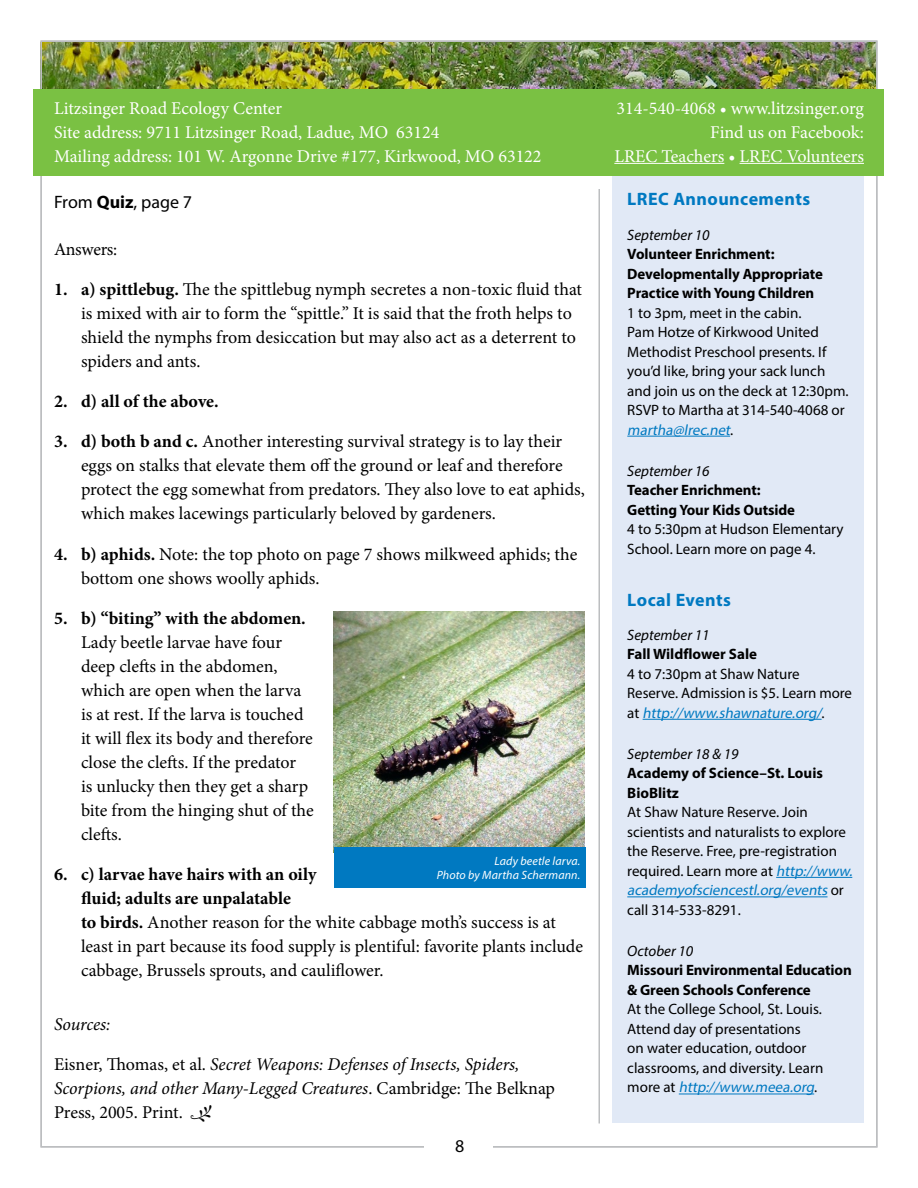
<style>
.page{position:relative;width:918px;height:1188px;background:#fff}
.page>*{position:absolute;margin:0;border:0;box-sizing:border-box;transform-origin:0 0}
.t1{font:18px/24px "Minion Pro";letter-spacing:-.005em;color:#000}
.t2{font:18px/24px "Minion Pro";color:#fff;text-align:right}
.t3{font:italic 18px/24px "Minion Pro";letter-spacing:-.005em;color:#000}
.t4{font:700 18px "Minion Pro";color:#000}
.t5{font:700 18px "Myriad Pro";letter-spacing:.025em;color:#0079c1}
.t6{font:18px "Myriad Pro";color:#000}
.t7{font:15px/19.5px "Myriad Pro";color:#000}
.t8{font:700 15px/19.5px "Myriad Pro";letter-spacing:-.005em;color:#000}
.t9{font:italic 15px "Myriad Pro";color:#000}
.t10{font:italic 12px/14.4px "Myriad Pro";letter-spacing:.01em;color:#fff;text-align:right}
.s1{font-weight:700}
.s2{font-style:normal}
.s3{font-family:"Kfon";font-style:normal}
.s4{font-style:italic;color:#0079c1}
</style>
<div class="page">
<img style="left:43px;top:43px;width:832px;height:46px">
<div style="left:612px;top:176px;width:252px;height:948px;background:#e1e9f6"></div>
<div style="left:34px;top:89px;width:850px;height:87px;background:#7ac143"></div>
<hr style="left:614px;top:163px;width:110px;height:1px;background:#fff">
<hr style="left:740px;top:163px;width:124px;height:1px;background:#fff">
<hr style="left:598px;top:189px;width:2px;height:935px;background:#bcbec0">
<hr style="left:643px;top:719px;width:179px;height:1px;background:#0079c1">
<hr style="left:776px;top:877px;width:76px;height:1px;background:#0079c1">
<hr style="left:627px;top:897px;width:201px;height:1px;background:#0079c1">
<hr style="left:679px;top:1094px;width:135px;height:1px;background:#0079c1">
<hr style="left:627px;top:436px;width:103px;height:1px;background:#0079c1">
<img style="left:333px;top:612px;width:252px;height:241px">
<div style="left:334px;top:848px;width:252px;height:40px;background:#0079c1"></div>
<p class="t2" style="left:54px;top:97px;width:489px;text-align:left">Litzsinger Road Ecology Center<br>Site address: 9711 Litzsinger Road, Ladue, MO 63124<br>Mailing address: 101 W. Argonne Drive #177, Kirkwood, MO 63122</p>
<p class="t6" style="left:54px;top:191px;width:140px">From <span class="s1">Quiz</span>, page 7</p>
<p class="t1" style="left:54px;top:237px;width:65px">Answers:</p>
<p class="t1" style="left:81px;top:277px;width:503px;text-indent:-27px"><span class="s1">1. a) spittlebug.</span> The the spittlebug nymph secretes a non-toxic fluid that is mixed with air to form the “spittle.” It is said that the froth helps to shield the nymphs from desiccation but may also act as a deterrent to spiders and ants.</p>
<p class="t4" style="left:54px;top:389px;width:166px">2. d) all of the above.</p>
<p class="t1" style="left:81px;top:430px;width:505px;text-indent:-27px"><span class="s1">3. d) both b and c.</span> Another interesting survival strategy is to lay their eggs on stalks that elevate them off the ground or leaf and therefore protect the egg somewhat from predators. They also love to eat aphids, which makes lacewings particularly beloved by gardeners.</p>
<p class="t1" style="left:81px;top:542px;width:498px;text-indent:-27px"><span class="s1">4. b) aphids.</span> Note: the top photo on page 7 shows milkweed aphids; the bottom one shows woolly aphids.</p>
<p class="t4" style="left:54px;top:605px;width:253px">5. b) “biting” with the abdomen.</p>
<p class="t1" style="left:81px;top:630px;width:234px">Lady beetle larvae have four deep clefts in the abdomen, which are open when the larva is at rest. If the larva is touched it will flex its body and therefore close the clefts. If the predator<br>is unlucky then they get a sharp bite from the hinging shut of the clefts.</p>
<p class="t1" style="left:81px;top:862px;width:504px;text-indent:-27px"><span class="s1">6. c) larvae have hairs with an oily<br>fluid; adults are unpalatable<br>to birds.</span> Another reason for the white cabbage moth’s success is at least in part because its food supply is plentiful: favorite plants include cabbage, Brussels sprouts, and cauliflower.</p>
<p class="t3" style="left:54px;top:1012px;width:58px">Sources:</p>
<p class="t3" style="left:54px;top:1052px;width:503px"><span class="s2">Eisner, Thomas, et al.</span> Secret Weapons: Defenses of Insects, Spiders,<br>Scorpions, and other Many-Legged Creatures<span class="s2">. Cambridge: The Belknap<br>Press, 2005. Print.</span> <span class="s3">O</span></p>
<p class="t10" style="left:437px;top:853px;width:145px">Lady beetle larva.<br>Photo by Martha Schermann.</p>
<p class="t6" style="left:455px;top:1135px;width:11px">8</p>
<p class="t2" style="left:614px;top:96px;width:251px">314-540-4068 • www.litzsinger.org<br>Find us on Facebook:<br>LREC Teachers • LREC Volunteers</p>
<p class="t5" style="left:627px;top:188px;width:184px">LREC Announcements</p>
<p class="t9" style="left:627px;top:225px;width:84px">September 10</p>
<p class="t8" style="left:627px;top:244px;width:197px">Volunteer Enrichment:<br>Developmentally Appropriate<br>Practice with Young Children</p>
<p class="t7" style="left:627px;top:303px;width:223px">1 to 3pm, meet in the cabin.<br>Pam Hotze of Kirkwood United<br>Methodist Preschool presents. If you’d like, bring your sack lunch and join us on the deck at 12:30pm.<br>RSVP to Martha at 314-540-4068 or <span class="s4">martha@lrec.net</span>.</p>
<p class="t9" style="left:627px;top:461px;width:84px">September 16</p>
<p class="t8" style="left:627px;top:480px;width:169px">Teacher Enrichment:<br>Getting Your Kids Outside</p>
<p class="t7" style="left:627px;top:519px;width:218px">4 to 5:30pm at Hudson Elementary<br>School. Learn more on page 4.</p>
<p class="t5" style="left:627px;top:588px;width:105px">Local Events</p>
<p class="t9" style="left:627px;top:625px;width:84px">September 11</p>
<p class="t8" style="left:627px;top:644px;width:131px">Fall Wildflower Sale</p>
<p class="t7" style="left:627px;top:664px;width:226px">4 to 7:30pm at Shaw Nature<br>Reserve. Admission is $5. Learn more a t <span class="s4">http://www.shawnature.org/</span>.</p>
<p class="t9" style="left:627px;top:745px;width:113px">September 18 &amp; 19</p>
<p class="t8" style="left:627px;top:763px;width:197px">Academy of Science–St. Louis<br>BioBlitz</p>
<p class="t7" style="left:627px;top:802px;width:230px">At Shaw Nature Reserve. Join scientists and naturalists to explore the Reserve. Free, pre-registration required. Learn more at <span class="s4">http://www. academyofsciencestl.org/events</span> o r call 314-533-8291.</p>
<p class="t9" style="left:627px;top:942px;width:68px">October 10</p>
<p class="t8" style="left:627px;top:960px;width:226px">Missouri Environmental Education &amp; Green Schools Conference</p>
<p class="t7" style="left:627px;top:999px;width:198px">At the College School, St. Louis.<br>Attend day of presentations<br>on water education, outdoor classrooms, and diversity. Learn m o r e a t <span class="s4">http://www.meea.org</span>.</p>
</div>
